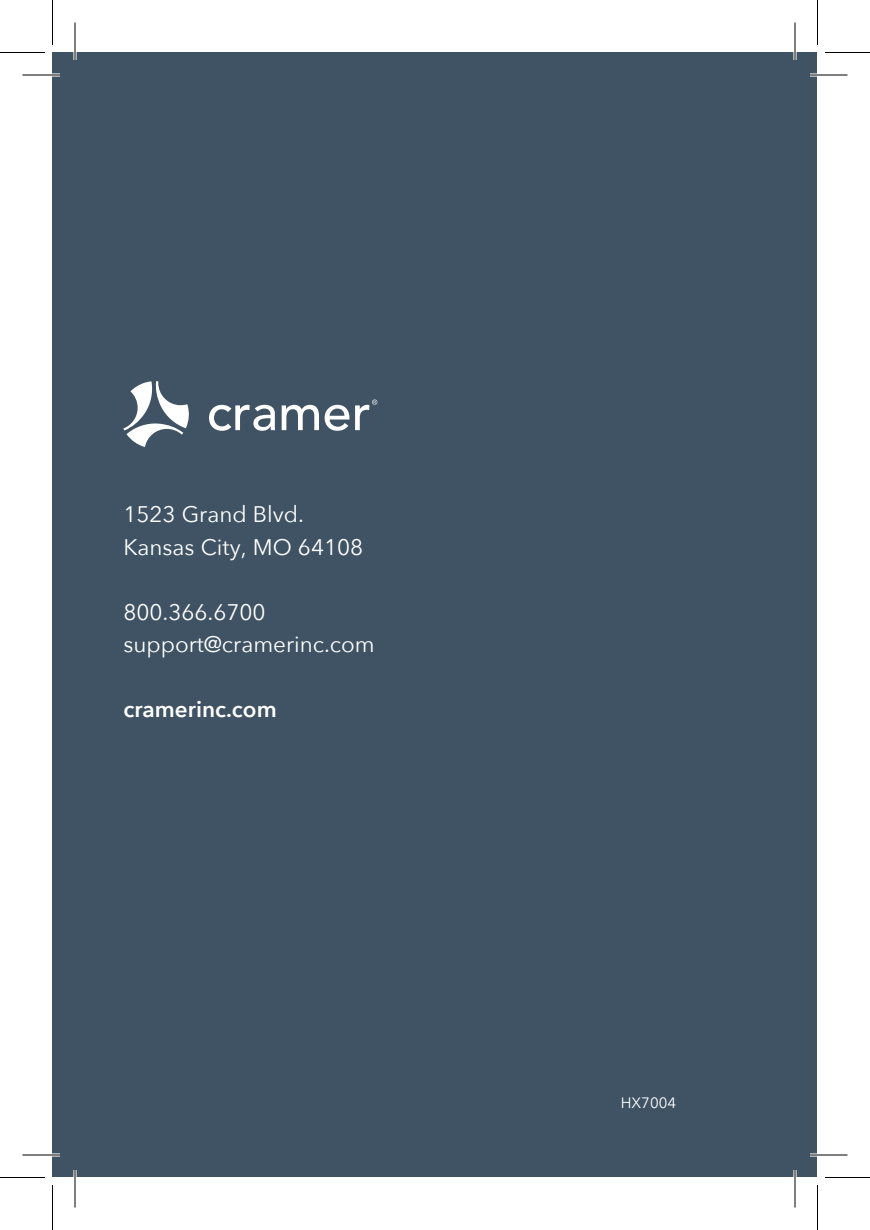
<style>
.page{position:relative;width:870px;height:1230px;background:#fff}
.page>*{position:absolute;margin:0;border:0;box-sizing:border-box;transform-origin:0 0}
.t1{font:22.5px/32.5px "Avenir Next";color:#fff}
.t2{font:600 22.5px "Avenir Next";color:#fff}
.t3{font:15px "Avenir Next";color:#fff}
</style>
<div class="page">
<div style="left:52px;top:52px;width:766px;height:1126px;background:#405364"></div>
<svg style="left:123px;top:381px;width:66px;height:66px"></svg>
<svg style="left:209px;top:400px;width:168px;height:31px"></svg>
<svg style="left:22px;top:73px;width:38px;height:4px"></svg>
<svg style="left:810px;top:73px;width:38px;height:4px"></svg>
<svg style="left:22px;top:1153px;width:38px;height:4px"></svg>
<svg style="left:810px;top:1153px;width:38px;height:4px"></svg>
<svg style="left:73px;top:22px;width:4px;height:38px"></svg>
<svg style="left:73px;top:1170px;width:4px;height:38px"></svg>
<svg style="left:793px;top:22px;width:4px;height:38px"></svg>
<svg style="left:793px;top:1170px;width:4px;height:38px"></svg>
<hr style="left:22px;top:75px;width:38px;height:1px;background:#000">
<hr style="left:810px;top:75px;width:38px;height:1px;background:#000">
<hr style="left:22px;top:1155px;width:38px;height:1px;background:#000">
<hr style="left:810px;top:1155px;width:38px;height:1px;background:#000">
<hr style="left:75px;top:22px;width:1px;height:38px;background:#000">
<hr style="left:75px;top:1170px;width:1px;height:38px;background:#000">
<hr style="left:795px;top:22px;width:1px;height:38px;background:#000">
<hr style="left:795px;top:1170px;width:1px;height:38px;background:#000">
<hr style="left:0;top:52px;width:45px;height:1px;background:#000">
<hr style="left:825px;top:52px;width:45px;height:1px;background:#000">
<hr style="left:0;top:1177px;width:45px;height:1px;background:#000">
<hr style="left:825px;top:1177px;width:45px;height:1px;background:#000">
<hr style="left:52px;top:0;width:1px;height:45px;background:#000">
<hr style="left:52px;top:1185px;width:1px;height:45px;background:#000">
<hr style="left:817px;top:0;width:1px;height:45px;background:#000">
<hr style="left:817px;top:1185px;width:1px;height:45px;background:#000">
<p class="t1" style="left:123px;top:497px;width:241px">1523 Grand Blvd.<br>Kansas City, MO 64108</p>
<p class="t1" style="left:123px;top:595px;width:253px">800.366.6700 support@cramerinc.com</p>
<p class="t2" style="left:123px;top:690px;width:155px">cramerinc.com</p>
<p class="t3" style="left:621px;top:1090px;width:57px">HX7004</p>
</div>
